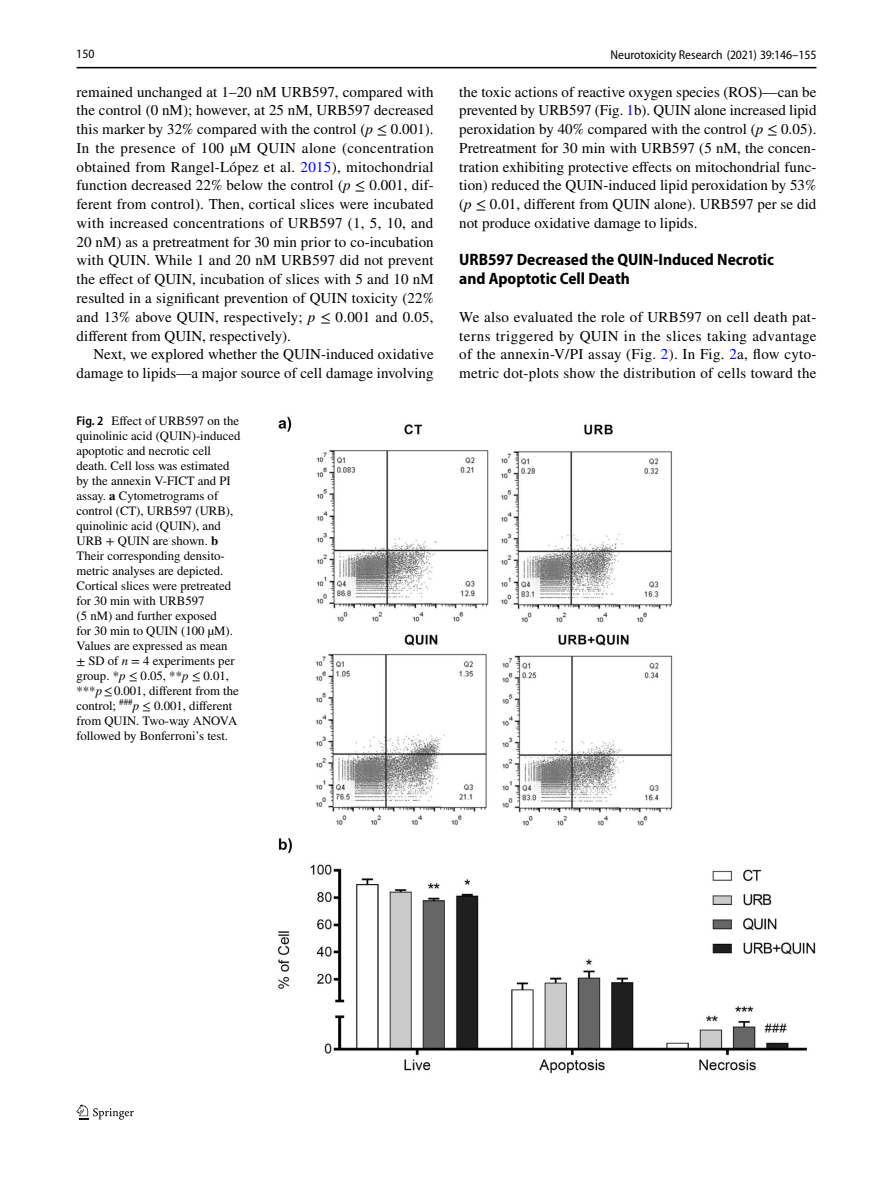
<style>
.page{position:relative;width:893px;height:1187px;background:#fff}
.page>*{position:absolute;margin:0;border:0;box-sizing:border-box;transform-origin:0 0}
.t1{font:700 semi-condensed 16.5px/18.8px "Myriad Pro";color:#000}
.t2{font:15px/18.8px "STIX";letter-spacing:.005em;color:#000;text-align:justify}
.t3{font:12.75px/15px "STIX";color:#000}
.t4{font:semi-condensed 12.75px "Myriad Pro";color:#000}
.t5{font:semi-condensed 12.75px "Bhbhhg Myriad Pro";color:#000}
.s1{font-style:italic}
.s2{color:#00f}
.s3{font-family:"Myriad Pro";font-weight:600;font-stretch:semi-condensed}
.s4{font-weight:700}
</style>
<div class="page">
<hr style="left:77px;top:67px;width:739px;height:1px;background:#000">
<img style="left:277px;top:416px;width:539px;height:657px">
<svg style="left:77px;top:1104px;width:57px;height:15px"></svg>
<p class="t5" style="left:76px;top:49px;width:20px">150</p>
<p class="t4" style="left:610px;top:48px;width:207px">Neurotoxicity Research (2021) 39:146–155</p>
<p class="t2" style="left:77px;top:83px;width:359px">remained unchanged at 1–20 nM URB597, compared with the control (0 nM); however, at 25 nM, URB597 decreased this marker by 32% compared with the control (<span class="s1">p</span> ≤ 0.001).<br>In the presence of 100 µM QUIN alone (concentration obtained from Rangel-López et al. <span class="s2">2015</span>), mitochondrial function decreased 22% below the control (<span class="s1">p</span> ≤ 0.001, dif&shy;ferent from control). Then, cortical slices were incubated with increased concentrations of URB597 (1, 5, 10, and 20 nM) as a pretreatment for 30 min prior to co-incubation with QUIN. While 1 and 20 nM URB597 did not prevent the effect of QUIN, incubation of slices with 5 and 10 nM resulted in a significant prevention of QUIN toxicity (22% and 13% above QUIN, respectively; <span class="s1">p</span> ≤ 0.001 and 0.05, different from QUIN, respectively).</p>
<p class="t2" style="left:77px;top:346px;width:359px;text-align:right">Next, we explored whether the QUIN-induced oxidative damage to lipids—a major source of cell damage involving</p>
<p class="t3" style="left:77px;top:414px;width:166px"><span class="s3">Fig. 2</span> Effect of URB597 on the quinolinic acid (QUIN)-induced apoptotic and necrotic cell death. Cell loss was estimated by the annexin V-FICT and PI assay. <span class="s4">a</span> Cytometrograms of control (CT), URB597 (URB), quinolinic acid (QUIN), and<br>URB + QUIN are shown. <span class="s4">b<br></span>Their corresponding densito&shy;metric analyses are depicted.<br>Cortical slices were pretreated for 30 min with URB597<br>(5 nM) and further exposed<br>for 30 min to QUIN (100 µM).<br>Values are expressed as mean<br>± SD of <span class="s1">n</span> = 4 experiments per group. *<span class="s1">p</span> ≤ 0.05, **<span class="s1">p</span> ≤ 0.01, ***<span class="s1">p</span>≤0.001, different from the control; <sup>###</sup><span class="s1">p</span> ≤ 0.001, different from QUIN. Two-way ANOVA followed by Bonferroni’s test.</p>
<p class="t2" style="left:459px;top:83px;width:359px">the toxic actions of reactive oxygen species (ROS)—can be prevented by URB597 (Fig. <span class="s2">1</span>b). QUIN alone increased lipid peroxidation by 40% compared with the control (<span class="s1">p</span> ≤ 0.05).<br>Pretreatment for 30 min with URB597 (5 nM, the concen&shy;tration exhibiting protective effects on mitochondrial func&shy;tion) reduced the QUIN-induced lipid peroxidation by 53% (<span class="s1">p</span> ≤ 0.01, different from QUIN alone). URB597 per se did not produce oxidative damage to lipids.</p>
<p class="t1" style="left:459px;top:251px;width:316px">URB597 Decreased the QUIN‑Induced Necrotic and Apoptotic Cell Death</p>
<p class="t2" style="left:459px;top:308px;width:359px">We also evaluated the role of URB597 on cell death pat&shy;terns triggered by QUIN in the slices taking advantage of the annexin-V/PI assay (Fig. <span class="s2">2</span>). In Fig. <span class="s2">2</span>a, flow cyto&shy;metric dot-plots show the distribution of cells toward the</p>
</div>
